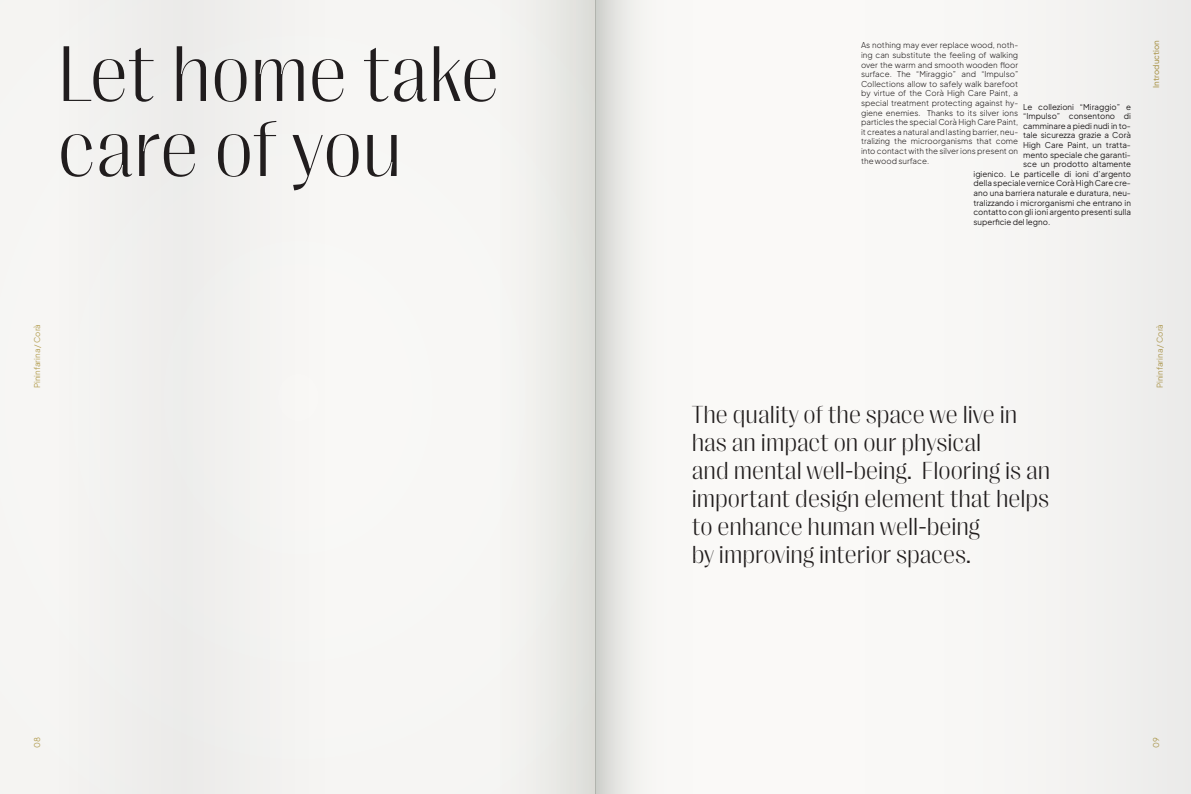
<style>
.page{position:relative;width:1191px;height:794px;background:#faf9f7}
.page>*{position:absolute;margin:0;border:0;box-sizing:border-box;transform-origin:0 0}
.t1{font:300 80px/75px "PP Right Sans";color:#231f20}
.t2{font:300 25px/28px "PP Right Sans";color:#231f20}
.t3{font:8px/9.6px "Plus Jakarta Sans";color:#231f20;text-align:justify}
.t4{font:8px "Plus Jakarta Sans";color:#bba659}
</style>
<div class="page">
<div style="left:595px;top:0;width:107px;height:794px;background:linear-gradient(to right,#dcdcd9,#fff)"></div>
<div style="left:484px;top:0;width:111px;height:794px;background:linear-gradient(to right,#fbfaf8,#dedfdb)"></div>
<div style="left:856px;top:0;width:335px;height:794px;background:#f6f5f3"></div>
<div style="left:55px;top:0;width:273px;height:794px;background:#f1f1ef"></div>
<h1 class="t1" style="left:58px;top:36px;width:443px">Let home take care of you</h1>
<p class="t3" style="left:861px;top:40px;width:159px">As nothing may ever replace wood, noth&shy;ing can substitute the feeling of walking over the warm and smooth wooden floor surface. The “Miraggio” and “Impulso” Collections allow to safely walk barefoot by virtue of the Corà High Care Paint, a special treatment protecting against hy&shy;giene enemies. Thanks to its silver ions particles the special Corà High Care Paint, it creates a natural and lasting barrier, neu&shy;tralizing the microorganisms that come into contact with the silver ions present on the wood surface.</p>
<p class="t3" style="left:1023px;top:101px;width:109px">Le collezioni “Miraggio” e</p>
<p class="t3" style="left:1023px;top:111px;width:109px">“Impulso” consentono di</p>
<p class="t3" style="left:1023px;top:120px;width:109px">camminare a piedi nudi in to-</p>
<p class="t3" style="left:1023px;top:130px;width:109px">tale sicurezza grazie a Corà</p>
<p class="t3" style="left:1023px;top:139px;width:109px">High Care Paint, un tratta-</p>
<p class="t3" style="left:1023px;top:149px;width:109px">mento speciale che garanti-</p>
<p class="t3" style="left:1023px;top:159px;width:109px">sce un prodotto altamente</p>
<p class="t3" style="left:973px;top:168px;width:159px">igienico. Le particelle di ioni d’argento</p>
<p class="t3" style="left:973px;top:178px;width:159px">della speciale vernice Corà High Care cre-</p>
<p class="t3" style="left:973px;top:187px;width:159px">ano una barriera naturale e duratura, neu-</p>
<p class="t3" style="left:973px;top:197px;width:159px">tralizzando i microrganismi che entrano in</p>
<p class="t3" style="left:973px;top:207px;width:159px">contatto con gli ioni argento presenti sulla</p>
<p class="t3" style="left:973px;top:216px;width:78px">superficie del legno.</p>
<p class="t4" style="left:1149px;top:88px;width:49px;rotate:-90deg">Introduction</p>
<p class="t4" style="left:30px;top:388px;width:65px;rotate:-90deg">Pininfarina / Corà</p>
<p class="t4" style="left:1153px;top:388px;width:65px;rotate:-90deg">Pininfarina / Corà</p>
<h2 class="t2" style="left:691px;top:400px;width:360px">The quality of the space we live in has an impact on our physical<br>and mental well-being. Flooring is an important design element that helps to enhance human well-being<br>by improving interior spaces.</h2>
<p class="t4" style="left:30px;top:748px;width:12px;rotate:-90deg">08</p>
<p class="t4" style="left:1149px;top:748px;width:12px;rotate:-90deg">09</p>
</div>
